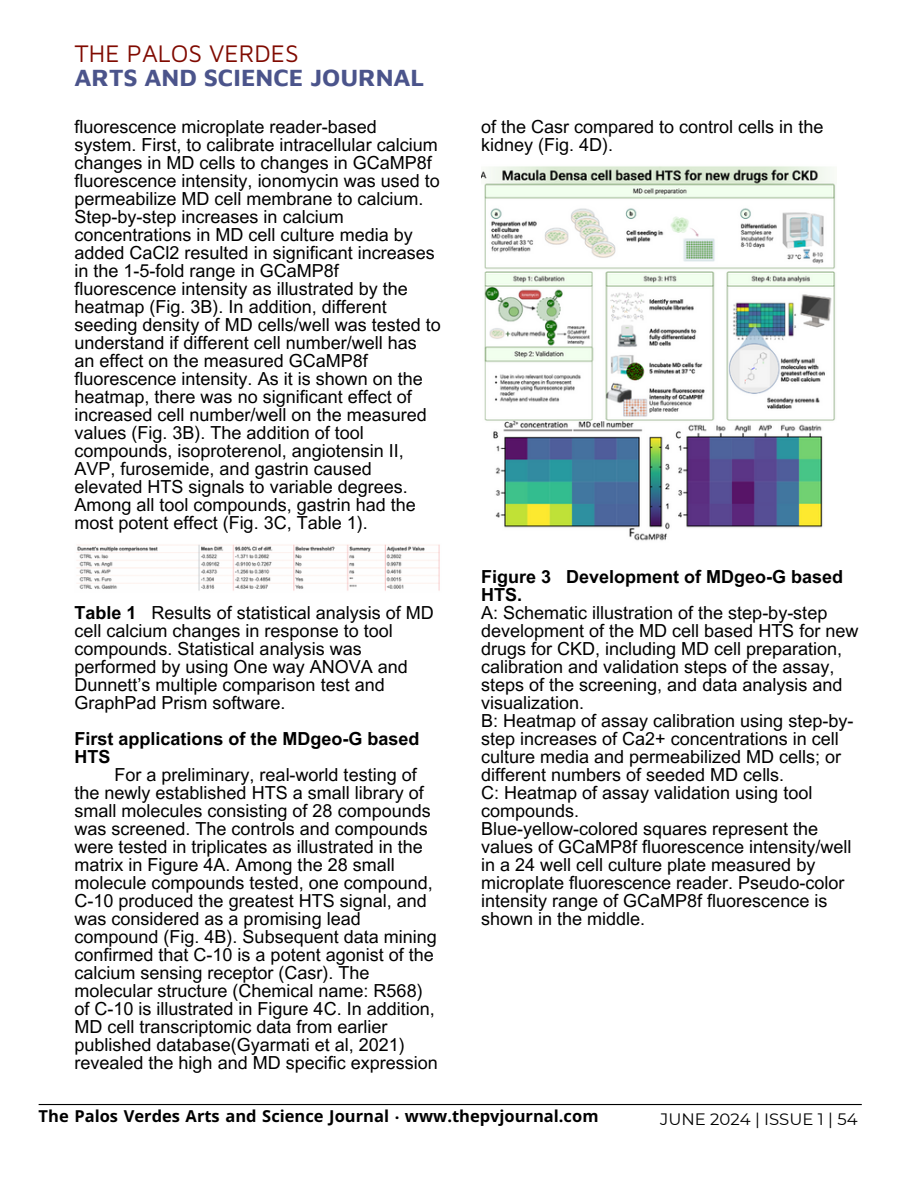
<style>
.page{position:relative;width:918px;height:1188px;background:#fff}
.page>*{position:absolute;margin:0;border:0;box-sizing:border-box;transform-origin:0 0}
.t1{font:700 24.6px "Maven Pro";color:#4b548b}
.t2{font:24.6px "Maven Pro";color:#800a00}
.t3{font:18px/18px "Arial MT Pro";color:#000}
.t4{font:700 18px/18px "Arial MT Pro";color:#000}
.t5{font:700 16.5px "Noto Sans";color:#000}
.t6{font:16.5px "Montserrat";color:#000}
.s1{font-weight:700}
</style>
<div class="page">
<hr style="left:39px;top:1104px;width:823px;height:1px;background:#000">
<img style="left:76px;top:544px;width:364px;height:47px">
<img style="left:481px;top:166px;width:355px;height:375px">
<h1 class="t2" style="left:75px;top:38px;width:226px">THE PALOS VERDES</h1>
<h1 class="t1" style="left:75px;top:63px;width:351px">ARTS AND SCIENCE JOURNAL</h1>
<p class="t3" style="left:75px;top:120px;width:368px">fluorescence microplate reader-based system. First, to calibrate intracellular calcium changes in MD cells to changes in GCaMP8f fluorescence intensity, ionomycin was used to permeabilize MD cell membrane to calcium.<br>Step-by-step increases in calcium concentrations in MD cell culture media by added CaCl2 resulted in significant increases in the 1-5-fold range in GCaMP8f fluorescence intensity as illustrated by the heatmap (Fig. 3B). In addition, different seeding density of MD cells/well was tested to understand if different cell number/well has an effect on the measured GCaMP8f fluorescence intensity. As it is shown on the heatmap, there was no significant effect of increased cell number/well on the measured values (Fig. 3B). The addition of tool compounds, isoproterenol, angiotensin II, AVP, furosemide, and gastrin caused elevated HTS signals to variable degrees.<br>Among all tool compounds, gastrin had the most potent effect (Fig. 3C, Table 1).</p>
<p class="t3" style="left:75px;top:606px;width:361px"><span class="s1">Table 1</span> Results of statistical analysis of MD cell calcium changes in response to tool compounds. Statistical analysis was performed by using One way ANOVA and Dunnett’s multiple comparison test and GraphPad Prism software.</p>
<p class="t4" style="left:75px;top:732px;width:347px">First applications of the MDgeo-G based<br>HTS</p>
<p class="t3" style="left:75px;top:768px;width:365px;text-indent:40px">For a preliminary, real-world testing of the newly established HTS a small library of small molecules consisting of 28 compounds was screened. The controls and compounds were tested in triplicates as illustrated in the matrix in Figure 4A. Among the 28 small molecule compounds tested, one compound, C-10 produced the greatest HTS signal, and was considered as a promising lead compound (Fig. 4B). Subsequent data mining confirmed that C-10 is a potent agonist of the calcium sensing receptor (Casr). The molecular structure (Chemical name: R568) of C-10 is illustrated in Figure 4C. In addition, MD cell transcriptomic data from earlier published database(Gyarmati et al, 2021) revealed the high and MD specific expression</p>
<p class="t3" style="left:481px;top:120px;width:344px">of the Casr compared to control cells in the kidney (Fig. 4D).</p>
<p class="t4" style="left:481px;top:570px;width:364px">Figure 3 Development of MDgeo-G based<br>HTS.</p>
<p class="t3" style="left:481px;top:606px;width:379px">A: Schematic illustration of the step-by-step development of the MD cell based HTS for new drugs for CKD, including MD cell preparation, calibration and validation steps of the assay, steps of the screening, and data analysis and visualization.</p>
<p class="t3" style="left:481px;top:714px;width:374px">B: Heatmap of assay calibration using step-by&shy;step increases of Ca2+ concentrations in cell culture media and permeabilized MD cells; or different numbers of seeded MD cells.</p>
<p class="t3" style="left:481px;top:786px;width:333px">C: Heatmap of assay validation using tool compounds.</p>
<p class="t3" style="left:481px;top:822px;width:372px">Blue-yellow-colored squares represent the values of GCaMP8f fluorescence intensity/well in a 24 well cell culture plate measured by microplate fluorescence reader. Pseudo-color intensity range of GCaMP8f fluorescence is shown in the middle.</p>
<p class="t5" style="left:39px;top:1104px;width:561px">The Palos Verdes Arts and Science Journal ‧ www.thepvjournal.com</p>
<h2 class="t6" style="left:660px;top:1109px;width:199px">JUNE 2024 | ISSUE 1 | 54</h2>
</div>
